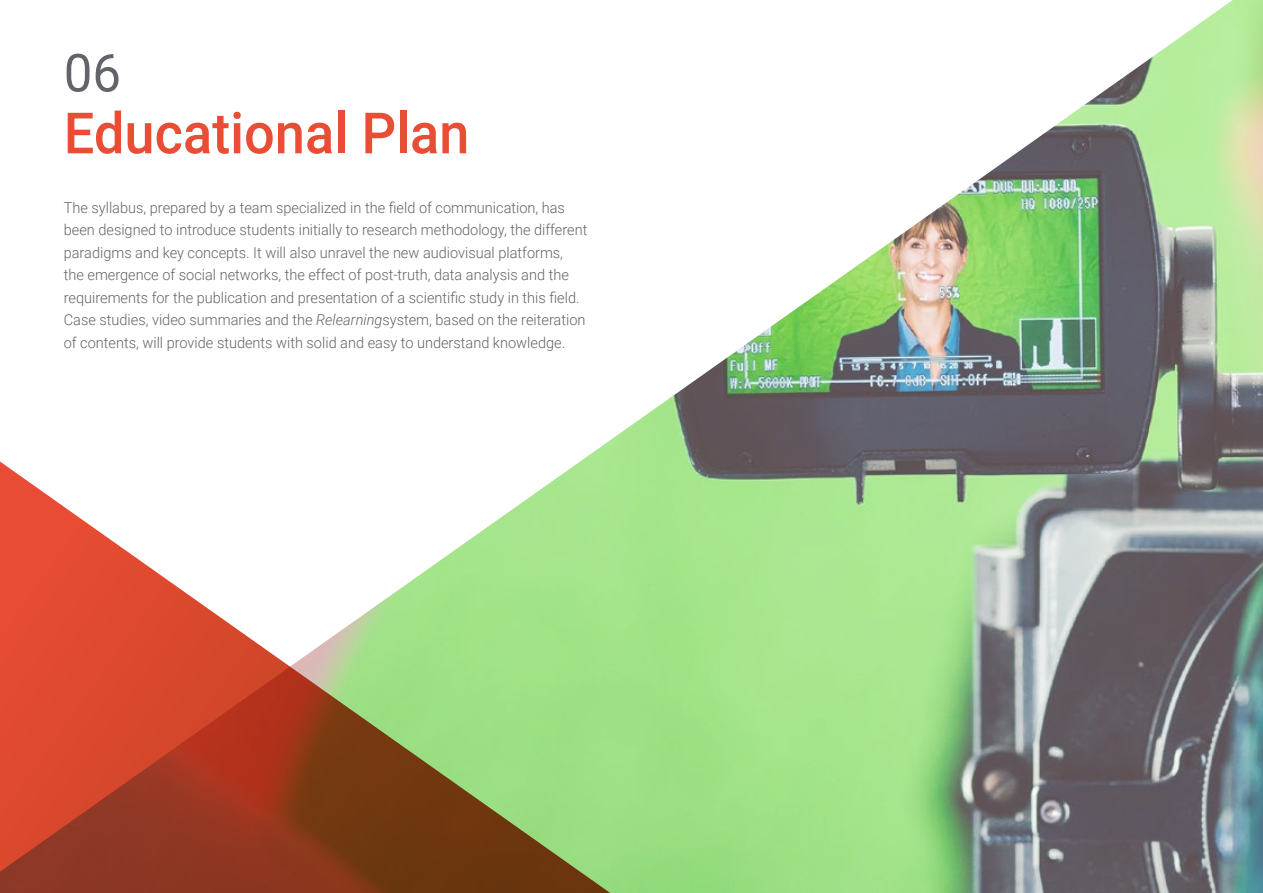
<style>
.page{position:relative;width:1263px;height:893px;background:#fff}
.page>*{position:absolute;margin:0;border:0;box-sizing:border-box;transform-origin:0 0}
.t1{font:500 57px "Roboto";color:#e94d35;scale:.95 1}
.t2{font:52.5px "Roboto";color:#61646a}
.t3{font:300 15px/22.5px "Roboto";color:#61646a}
.s1{font-style:italic}
</style>
<div class="page">
<img style="left:602px;top:0;width:661px;height:893px">
<svg style="left:0;top:446px;width:640px;height:447px"></svg>
<h2 class="t2" style="left:64px;top:36px;width:59px">06</h2>
<h1 class="t1" style="left:64px;top:93px;width:428px">Educational Plan</h1>
<p class="t3" style="left:64px;top:195px;width:525px">The syllabus, prepared by a team specialized in the field of communication, has been designed to introduce students initially to research methodology, the different paradigms and key concepts. It will also unravel the new audiovisual platforms,<br>the emergence of social networks, the effect of post-truth, data analysis and the requirements for the publication and presentation of a scientific study in this field.<br>Case studies, video summaries and the <span class="s1">Relearning</span>system, based on the reiteration of contents, will provide students with solid and easy to understand knowledge.</p>
</div>
